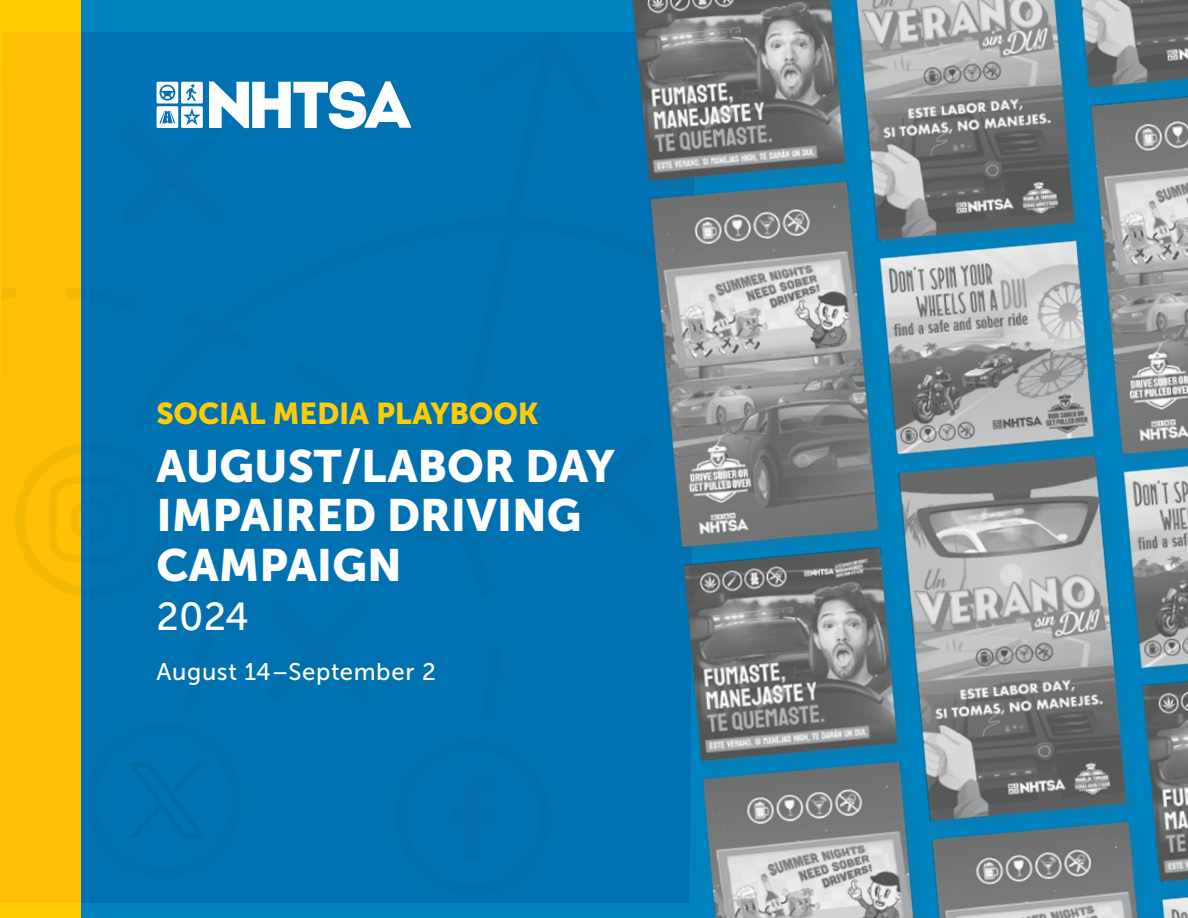
<style>
.page{position:relative;width:1188px;height:918px;background:#fff}
.page>*{position:absolute;margin:0;border:0;box-sizing:border-box;transform-origin:0 0}
.t1{font:45px/49.5px "Museo Sans 900";color:#fff}
.t2{font:39px "Museo Sans 500";color:#fff}
.t3{font:30px "Museo Sans 900";letter-spacing:-.01em;color:#ffcb05}
.t4{font:24px "Museo Sans 500";letter-spacing:.025em;color:#fff}
</style>
<div class="page">
<svg style="left:81px;top:0;width:526px;height:918px;background:#0076b5"></svg>
<div style="left:0;top:0;width:81px;height:918px;background:#ffc003"></div>
<div style="left:388px;top:733px;width:170px;height:170px;background:#0072b2"></div>
<div style="left:185px;top:34px;width:372px;height:675px;background:#0072b2"></div>
<div style="left:553px;top:435px;width:54px;height:101px;background:#0072b2"></div>
<div style="left:478px;top:32px;width:122px;height:81px;background:#0072b2"></div>
<svg style="left:0;top:287px;width:500px;height:430px;fill:#0072b2"></svg>
<div style="left:133px;top:214px;width:474px;height:215px;background:#0072b2"></div>
<div style="left:79px;top:716px;width:170px;height:169px;background:#0072b2"></div>
<svg style="left:121px;top:81px;width:290px;height:144px"></svg>
<img style="left:607px;top:0;width:581px;height:918px">
<p class="t3" style="left:157px;top:397px;width:384px">SOCIAL MEDIA PLAYBOOK</p>
<p class="t1" style="left:157px;top:441px;width:460px">AUGUST/LABOR DAY<br>IMPAIRED DRIVING<br>CAMPAIGN</p>
<p class="t2" style="left:157px;top:596px;width:94px">2024</p>
<p class="t4" style="left:157px;top:659px;width:281px">August 14–September 2</p>
</div>
